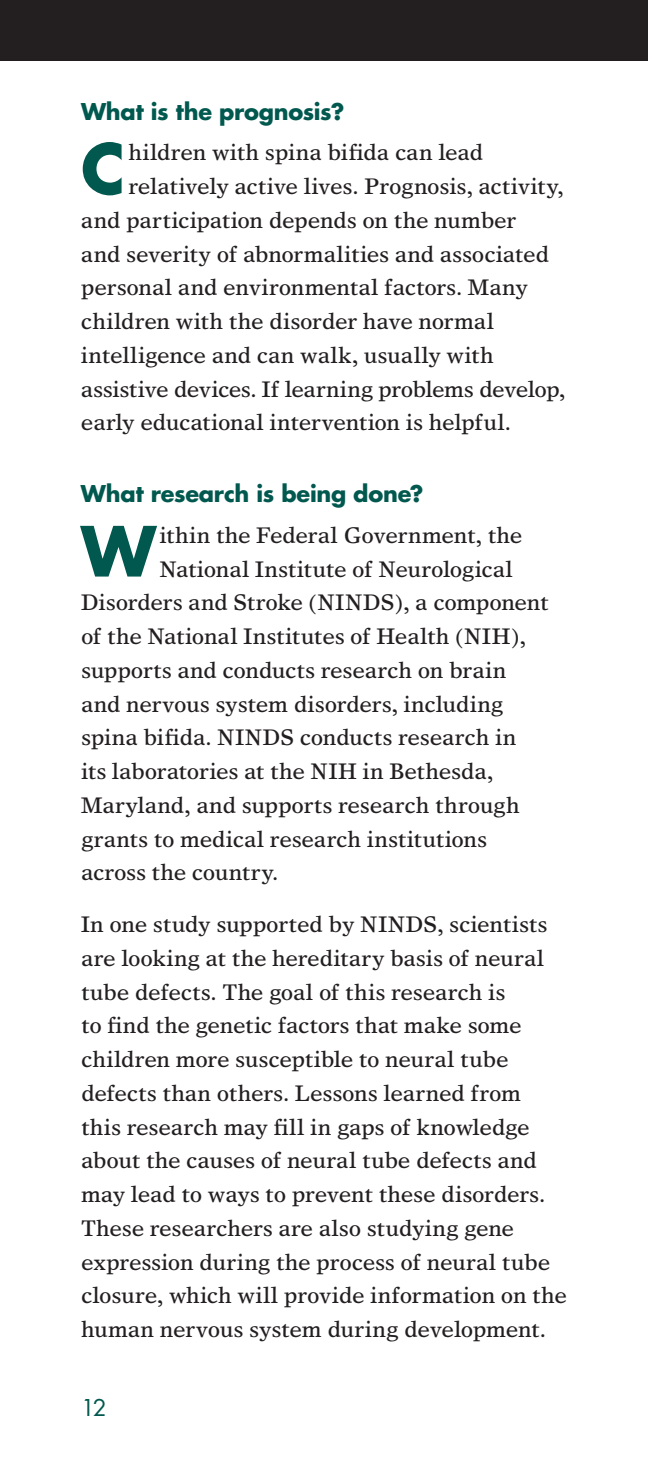
<style>
.page{position:relative;width:648px;height:1458px;background:#fff}
.page>*{position:absolute;margin:0;border:0;box-sizing:border-box;transform-origin:0 0}
.Drop_Body{font:700 67.27px "Futura Std";color:#00584e}
.Drop_Body-2{font:22.5px "Times Europa";letter-spacing:-.01em;color:#231f20}
.Body_Text{font:22.5px/33.8px "Times Europa";letter-spacing:-.01em;color:#231f20}
.Subheads{font:700 22.5px "Futura Std";letter-spacing:-.01em;color:#00584e}
.t1{font:22.5px "Futura Std";color:#00584e}
</style>
<div class="page">
<div style="left:0;top:0;width:648px;height:61px;background:#231f20"></div>
<h2 class="Subheads" style="left:81px;top:96px;width:265px">What is the prognosis?</h2>
<p class="Drop_Body" style="left:81px;top:124px;width:46px">C</p>
<p class="Drop_Body-2" style="left:128px;top:139px;width:356px">hildren with spina bifida can lead</p>
<p class="Drop_Body-2" style="left:128px;top:173px;width:437px">relatively active lives. Prognosis, activity,</p>
<p class="Drop_Body-2" style="left:81px;top:207px;width:437px">and participation depends on the number</p>
<p class="Drop_Body-2" style="left:81px;top:240px;width:470px">and severity of abnormalities and associated</p>
<p class="Drop_Body-2" style="left:81px;top:274px;width:448px">personal and environmental factors. Many</p>
<p class="Drop_Body-2" style="left:81px;top:308px;width:415px">children with the disorder have normal</p>
<p class="Drop_Body-2" style="left:81px;top:342px;width:414px">intelligence and can walk, usually with</p>
<p class="Drop_Body-2" style="left:81px;top:375px;width:486px">assistive devices. If learning problems develop,</p>
<p class="Drop_Body-2" style="left:81px;top:409px;width:432px">early educational intervention is helpful.</p>
<h2 class="Subheads" style="left:81px;top:479px;width:344px">What research is being done?</h2>
<p class="Drop_Body" style="left:81px;top:507px;width:77px">W</p>
<p class="Drop_Body-2" style="left:159px;top:522px;width:365px">ithin the Federal Government, the</p>
<p class="Drop_Body-2" style="left:159px;top:555px;width:355px">National Institute of Neurological</p>
<p class="Drop_Body-2" style="left:81px;top:589px;width:469px">Disorders and Stroke (NINDS), a component</p>
<p class="Drop_Body-2" style="left:81px;top:623px;width:447px">of the National Institutes of Health (NIH),</p>
<p class="Drop_Body-2" style="left:81px;top:657px;width:427px">supports and conducts research on brain</p>
<p class="Drop_Body-2" style="left:81px;top:690px;width:424px">and nervous system disorders, including</p>
<p class="Drop_Body-2" style="left:81px;top:724px;width:437px">spina bifida. NINDS conducts research in</p>
<p class="Drop_Body-2" style="left:81px;top:758px;width:414px">its laboratories at the NIH in Bethesda,</p>
<p class="Drop_Body-2" style="left:81px;top:792px;width:440px">Maryland, and supports research through</p>
<p class="Drop_Body-2" style="left:81px;top:825px;width:408px">grants to medical research institutions</p>
<p class="Drop_Body-2" style="left:81px;top:859px;width:199px">across the country.</p>
<p class="Body_Text" style="left:81px;top:907px;width:488px">In one study supported by NINDS, scientists are looking at the hereditary basis of neural tube defects. The goal of this research is<br>to find the genetic factors that make some children more susceptible to neural tube defects than others. Lessons learned from<br>this research may fill in gaps of knowledge about the causes of neural tube defects and may lead to ways to prevent these disorders.<br>These researchers are also studying gene expression during the process of neural tube closure, which will provide information on the human nervous system during development.</p>
<p class="t1" style="left:81px;top:1393px;width:27px">12</p>
</div>
